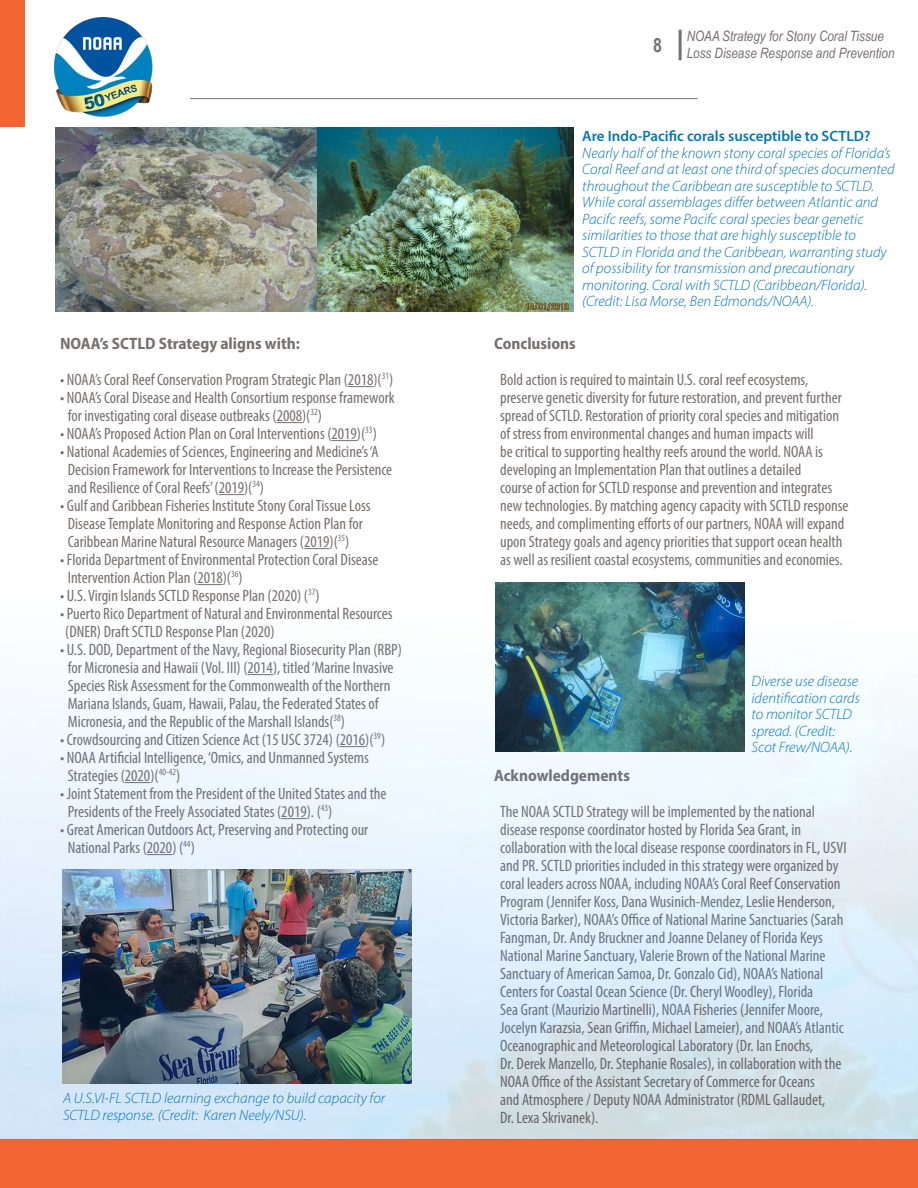
<style>
.page{position:relative;width:918px;height:1188px;background:#fff}
.page>*{position:absolute;margin:0;border:0;box-sizing:border-box;transform-origin:0 0}
.t1{font:700 19.5px "Arial Narrow";color:#786f72}
.t2{font:condensed 16.5px/18px "Myriad Pro";color:#786f70}
.t3{font:700 semi-condensed 16.5px "Myriad Pro";color:#786f70}
.t4{font:italic 300 15px/16.5px "Myriad Pro";color:#0575b3}
.t5{font:italic 14.25px/16.5px "Arial Narrow";color:#786f72}
.s1{font-weight:600;font-style:normal}
</style>
<div class="page">
<img style="left:54px;top:18px;width:99px;height:99px">
<hr style="left:679px;top:30px;width:3px;height:30px;background:#786f72">
<div style="left:1px;top:1139px;width:917px;height:49px;background:#f26533"></div>
<hr style="left:190px;top:98px;width:507px;height:1px;background:#786f70">
<div style="left:0;top:1px;width:25px;height:126px;background:#f26533"></div>
<svg style="left:348px;top:386px;width:25px;height:1px"></svg>
<svg style="left:277px;top:422px;width:25px;height:1px"></svg>
<svg style="left:332px;top:440px;width:25px;height:1px"></svg>
<svg style="left:219px;top:494px;width:25px;height:1px"></svg>
<svg style="left:304px;top:548px;width:26px;height:1px"></svg>
<img style="left:56px;top:127px;width:517px;height:184px">
<img style="left:0;top:582px;width:918px;height:557px">
<p class="t3" style="left:60px;top:333px;width:241px">NOAA’s SCTLD Strategy aligns with:</p>
<p class="t2" style="left:60px;top:370px;width:335px">• NOAA’s Coral Reef Conservation Program Strategic Plan (2018)(<sup>31</sup>)</p>
<p class="t2" style="left:68px;top:388px;width:328px;text-indent:-8px">• NOAA’s Coral Disease and Health Consortium response framework for investigating coral disease outbreaks (2008)(<sup>32</sup>)</p>
<p class="t2" style="left:60px;top:424px;width:318px">• NOAA’s Proposed Action Plan on Coral Interventions (2019)(<sup>33</sup>)</p>
<p class="t2" style="left:68px;top:442px;width:326px;text-indent:-8px">• National Academies of Sciences, Engineering and Medicine’s ‘A<br>Decision Framework for Interventions to Increase the Persistence and Resilience of Coral Reefs’ (2019)(<sup>34</sup>)</p>
<p class="t2" style="left:68px;top:496px;width:304px;text-indent:-8px">• Gulf and Caribbean Fisheries Institute Stony Coral Tissue Loss<br>Disease Template Monitoring and Response Action Plan for<br>Caribbean Marine Natural Resource Managers (2019)(<sup>35</sup>)</p>
<p class="t2" style="left:68px;top:550px;width:312px;text-indent:-8px">• Florida Department of Environmental Protection Coral Disease<br>Intervention Action Plan (2018)(<sup>36</sup>)</p>
<p class="t2" style="left:60px;top:586px;width:261px">• U.S. Virgin Islands SCTLD Response Plan (2020) (<sup>37</sup>)</p>
<p class="t2" style="left:65px;top:604px;width:329px;text-indent:-5px">• Puerto Rico Department of Natural and Environmental Resources (DNER) Draft SCTLD Response Plan (2020)</p>
<p class="t2" style="left:68px;top:640px;width:336px;text-indent:-8px">• U.S. DOD, Department of the Navy, Regional Biosecurity Plan (RBP) for Micronesia and Hawaii (Vol. III) (2014), titled ‘Marine Invasive Species Risk Assessment for the Commonwealth of the Northern Mariana Islands, Guam, Hawaii, Palau, the Federated States of Micronesia, and the Republic of the Marshall Islands(<sup>38</sup>)</p>
<p class="t2" style="left:60px;top:730px;width:327px">• Crowdsourcing and Citizen Science Act (15 USC 3724) (2016)(<sup>39</sup>)</p>
<p class="t2" style="left:68px;top:748px;width:303px;text-indent:-8px">• NOAA Artificial Intelligence, ‘Omics, and Unmanned Systems<br>Strategies (2020)(<sup>40-42</sup>)</p>
<p class="t2" style="left:68px;top:784px;width:320px;text-indent:-8px">• Joint Statement from the President of the United States and the<br>Presidents of the Freely Associated States (2019). (<sup>43</sup>)</p>
<p class="t2" style="left:68px;top:820px;width:302px;text-indent:-8px">• Great American Outdoors Act, Preserving and Protecting our<br>National Parks (2020) (<sup>44</sup>)</p>
<p class="t4" style="left:63px;top:1090px;width:324px">A U.S.VI-FL SCTLD learning exchange to build capacity for<br>SCTLD response. (Credit: Karen Neely/NSU).</p>
<p class="t1" style="left:653px;top:30px;width:10px">8</p>
<p class="t5" style="left:687px;top:28px;width:209px">NOAA Strategy for Stony Coral Tissue<br>Loss Disease Response and Prevention</p>
<p class="t4" style="left:582px;top:128px;width:314px"><span class="s1">Are Indo-Pacific corals susceptible to SCTLD?<br></span>Nearly half of the known stony coral species of Florida’s Coral Reef and at least one third of species documented throughout the Caribbean are susceptible to SCTLD.<br>While coral assemblages differ between Atlantic and Pacifc reefs, some Pacifc coral species bear genetic similarities to those that are highly susceptible to SCTLD in Florida and the Caribbean, warranting study of possibility for transmission and precautionary monitoring. Coral with SCTLD (Caribbean/Florida). (Credit: Lisa Morse, Ben Edmonds/NOAA).</p>
<p class="t3" style="left:494px;top:333px;width:83px">Conclusions</p>
<p class="t2" style="left:500px;top:370px;width:350px">Bold action is required to maintain U.S. coral reef ecosystems, preserve genetic diversity for future restoration, and prevent further spread of SCTLD. Restoration of priority coral species and mitigation of stress from environmental changes and human impacts will<br>be critical to supporting healthy reefs around the world. NOAA is developing an Implementation Plan that outlines a detailed<br>course of action for SCTLD response and prevention and integrates new technologies. By matching agency capacity with SCTLD response needs, and complimenting efforts of our partners, NOAA will expand upon Strategy goals and agency priorities that support ocean health as well as resilient coastal ecosystems, communities and economies.</p>
<p class="t4" style="left:752px;top:673px;width:110px">Diverse use disease identification cards to monitor SCTLD spread. (Credit:<br>Scot Frew/NOAA).</p>
<p class="t3" style="left:494px;top:765px;width:137px">Acknowledgements</p>
<p class="t2" style="left:500px;top:802px;width:348px">The NOAA SCTLD Strategy will be implemented by the national disease response coordinator hosted by Florida Sea Grant, in collaboration with the local disease response coordinators in FL, USVI and PR. SCTLD priorities included in this strategy were organized by coral leaders across NOAA, including NOAA’s Coral Reef Conservation Program (Jennifer Koss, Dana Wusinich-Mendez, Leslie Henderson, Victoria Barker), NOAA’s Office of National Marine Sanctuaries (Sarah Fangman, Dr. Andy Bruckner and Joanne Delaney of Florida Keys National Marine Sanctuary, Valerie Brown of the National Marine Sanctuary of American Samoa, Dr. Gonzalo Cid), NOAA’s National Centers for Coastal Ocean Science (Dr. Cheryl Woodley), Florida<br>Sea Grant (Maurizio Martinelli), NOAA Fisheries (Jennifer Moore, Jocelyn Karazsia, Sean Griffin, Michael Lameier), and NOAA’s Atlantic Oceanographic and Meteorological Laboratory (Dr. Ian Enochs,<br>Dr. Derek Manzello, Dr. Stephanie Rosales), in collaboration with the NOAA Office of the Assistant Secretary of Commerce for Oceans<br>and Atmosphere / Deputy NOAA Administrator (RDML Gallaudet,</p>
<p class="t2" style="left:500px;top:1108px;width:100px">Dr. Lexa Skrivanek).</p>
</div>
